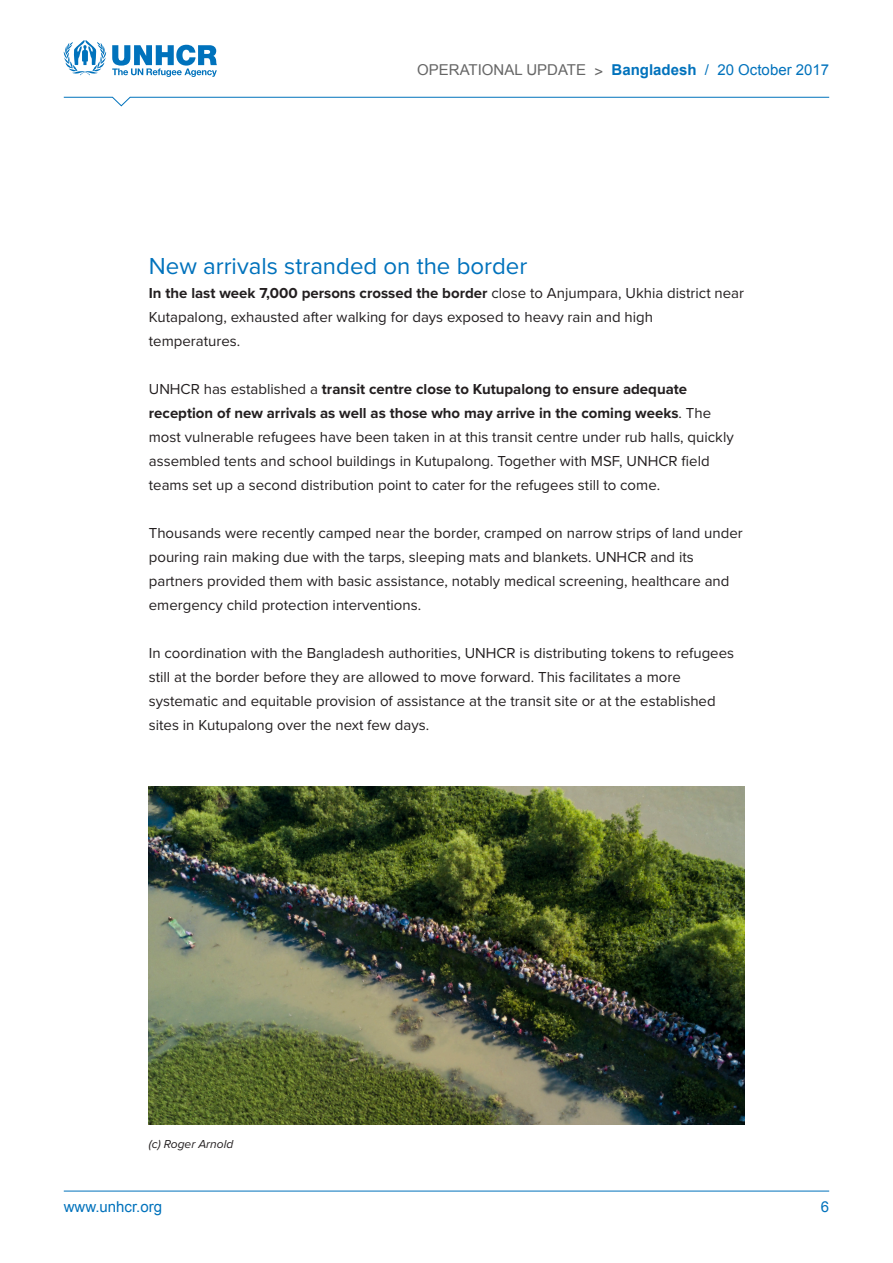
<style>
.page{position:relative;width:893px;height:1263px;background:#fff}
.page>*{position:absolute;margin:0;border:0;box-sizing:border-box;transform-origin:0 0}
.GENERIC_REPORT_-_tit{font:24px "Proxima Nova";color:#0072bc}
.GENERIC_REPORT_-_mai{font:15px/24px "Proxima Nova";color:#231f20}
.t1{font:15px "Arial";color:#666}
.t2{font:15px "Arial";color:#0072bc}
.GENERIC_REPORT_-_cap{font:italic 12px "Proxima Nova";color:#231f20}
.s1{font-weight:700;color:#0072bc}
.s2{color:#0072bc}
.s3{font-weight:700}
</style>
<div class="page">
<svg style="left:63px;top:97px;width:767px;height:10px"></svg>
<hr style="left:64px;top:1191px;width:765px;height:1px;background:#0072bc">
<svg style="left:63px;top:40px;width:154px;height:37px"></svg>
<img style="left:149px;top:787px;width:595px;height:338px">
<p class="t1" style="left:417px;top:60px;width:413px">OPERATIONAL UPDATE &gt; <span class="s1">Bangladesh</span> <span class="s2">/ 20 October 2017</span></p>
<p class="GENERIC_REPORT_-_tit" style="left:149px;top:252px;width:380px">New arrivals stranded on the border</p>
<p class="GENERIC_REPORT_-_mai" style="left:149px;top:281px;width:597px"><span class="s3">In the last week 7,000 persons crossed the border</span> close to Anjumpara, Ukhia district near<br>Kutapalong, exhausted after walking for days exposed to heavy rain and high temperatures.</p>
<p class="GENERIC_REPORT_-_mai" style="left:149px;top:377px;width:586px">UNHCR has established a <span class="s3">transit centre close to Kutupalong to ensure adequate reception of new arrivals as well as those who may arrive in the coming weeks</span>. The most vulnerable refugees have been taken in at this transit centre under rub halls, quickly assembled tents and school buildings in Kutupalong. Together with MSF, UNHCR field teams set up a second distribution point to cater for the refugees still to come.</p>
<p class="GENERIC_REPORT_-_mai" style="left:149px;top:521px;width:595px">Thousands were recently camped near the border, cramped on narrow strips of land under pouring rain making due with the tarps, sleeping mats and blankets. UNHCR and its partners provided them with basic assistance, notably medical screening, healthcare and emergency child protection interventions.</p>
<p class="GENERIC_REPORT_-_mai" style="left:149px;top:641px;width:587px">In coordination with the Bangladesh authorities, UNHCR is distributing tokens to refugees still at the border before they are allowed to move forward. This facilitates a more systematic and equitable provision of assistance at the transit site or at the established sites in Kutupalong over the next few days.</p>
<p class="GENERIC_REPORT_-_cap" style="left:149px;top:1137px;width:86px">(c) Roger Arnold</p>
<p class="t2" style="left:64px;top:1197px;width:100px">www.unhcr.org</p>
<p class="t2" style="left:821px;top:1197px;width:10px">6</p>
</div>
